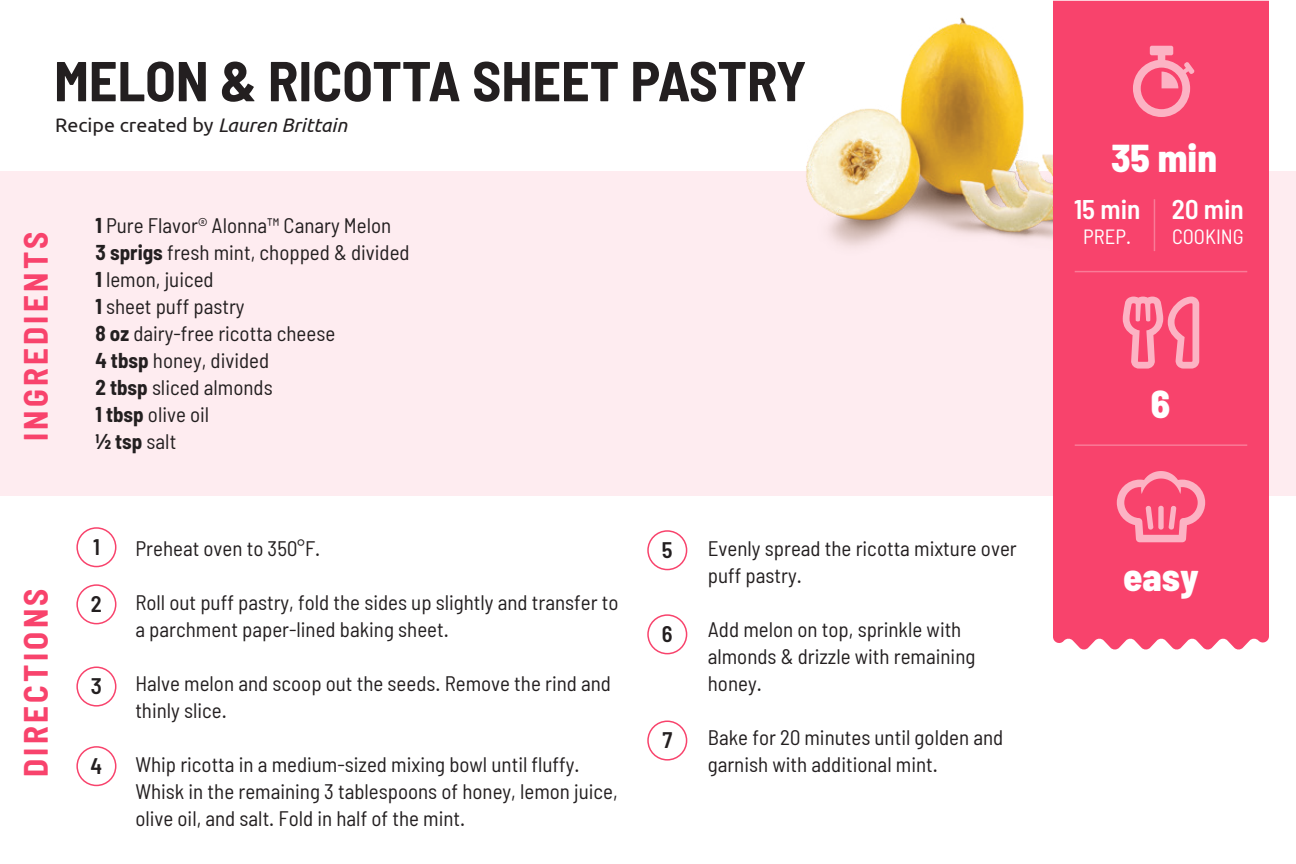
<style>
.page{position:relative;width:1296px;height:864px;background:#fff}
.page>*{position:absolute;margin:0;border:0;box-sizing:border-box;transform-origin:0 0}
.t1{font:700 semi-condensed 56.1px "Barlow";color:#231f20}
.t2{font:800 semi-condensed 39px "Barlow";color:#fff}
.t3{font:700 semi-condensed 33px "Barlow";letter-spacing:.1em;color:#f8436c}
.t4{font:600 semi-condensed 27px "Barlow";color:#fff}
.t5{font:600 semi-condensed 22.5px "Barlow";color:#231f20}
.t6{font:semi-condensed 21px/27px "Barlow";color:#231f20}
.t7{font:semi-condensed 20.7px "Barlow";color:#fff}
.t8{font:19.5px "Ubuntu";color:#231f20}
.s1{font-style:italic}
.s2{font-weight:700}
</style>
<div class="page">
<div style="left:0;top:171px;width:1296px;height:325px;background:#feecf0"></div>
<img style="left:806px;top:0;width:463px;height:247px">
<div style="left:1053px;top:1px;width:216px;height:649px;background:#f8436c"></div>
<svg style="left:1123px;top:297px;width:76px;height:72px;background:#f97492"></svg>
<svg style="left:1117px;top:471px;width:88px;height:71px;background:#f96889"></svg>
<div style="left:1158px;top:506px;width:6px;height:24px;background:#fcb3c4;border-radius:2px"></div>
<svg style="left:1133px;top:46px;width:61px;height:71px;background:#f9708f"></svg>
<hr style="left:1075px;top:271px;width:172px;height:1px;background:#fff">
<hr style="left:1075px;top:444px;width:172px;height:2px;background:#fff">
<hr style="left:1154px;top:199px;width:1px;height:52px;background:#fff">
<div style="left:76px;top:527px;width:40px;height:40px;border:2px solid #f8436c;border-radius:50%"></div>
<div style="left:76px;top:584px;width:40px;height:40px;border:2px solid #f8436c;border-radius:50%"></div>
<div style="left:76px;top:667px;width:40px;height:40px;border:2px solid #f8436c;border-radius:50%"></div>
<div style="left:76px;top:746px;width:40px;height:40px;border:2px solid #f8436c;border-radius:50%"></div>
<div style="left:647px;top:530px;width:40px;height:40px;border:2px solid #f8436c;border-radius:50%"></div>
<div style="left:647px;top:614px;width:40px;height:40px;border:2px solid #f8436c;border-radius:50%"></div>
<div style="left:647px;top:721px;width:40px;height:40px;border:2px solid #f8436c;border-radius:50%"></div>
<h1 class="t1" style="left:54px;top:46px;width:754px">MELON &amp; RICOTTA SHEET PASTRY</h1>
<p class="t8" style="left:55px;top:113px;width:294px">Recipe created by <span class="s1">Lauren Brittain</span></p>
<h3 class="t3" style="left:15px;top:441px;width:211px;rotate:-90deg">INGREDIENTS</h3>
<p class="t6" style="left:95px;top:211px;width:316px"><span class="s2">1</span> Pure Flavor® Alonna™ Canary Melon<br><span class="s2">3 sprigs</span> fresh mint, chopped &amp; divided<br><span class="s2">1</span> lemon, juiced<br><span class="s2">1</span> sheet puff pastry<br><span class="s2">8 oz</span> dairy-free ricotta cheese<br><span class="s2">4 tbsp</span> honey, divided<br><span class="s2">2 tbsp</span> sliced almonds<br><span class="s2">1 tbsp</span> olive oil<br><span class="s2">½ tsp</span> salt</p>
<h3 class="t3" style="left:15px;top:777px;width:190px;rotate:-90deg">DIRECTIONS</h3>
<p class="t5" style="left:93px;top:533px;width:8px">1</p>
<p class="t5" style="left:91px;top:590px;width:12px">2</p>
<p class="t5" style="left:91px;top:672px;width:13px">3</p>
<p class="t5" style="left:91px;top:752px;width:13px">4</p>
<p class="t6" style="left:135px;top:534px;width:186px">Preheat oven to 350°F.</p>
<p class="t6" style="left:135px;top:588px;width:485px">Roll out puff pastry, fold the sides up slightly and transfer to a parchment paper-lined baking sheet.</p>
<p class="t6" style="left:135px;top:669px;width:477px">Halve melon and scoop out the seeds. Remove the rind and thinly slice.</p>
<p class="t6" style="left:135px;top:750px;width:484px">Whip ricotta in a medium-sized mixing bowl until fluffy.<br>Whisk in the remaining 3 tablespoons of honey, lemon juice, olive oil, and salt. Fold in half of the mint.</p>
<p class="t5" style="left:662px;top:536px;width:12px">5</p>
<p class="t5" style="left:662px;top:620px;width:12px">6</p>
<p class="t5" style="left:662px;top:726px;width:11px">7</p>
<p class="t6" style="left:708px;top:534px;width:311px">Evenly spread the ricotta mixture over puff pastry.</p>
<p class="t6" style="left:708px;top:615px;width:269px">Add melon on top, sprinkle with almonds &amp; drizzle with remaining honey.</p>
<p class="t6" style="left:708px;top:723px;width:297px">Bake for 20 minutes until golden and garnish with additional mint.</p>
<h2 class="t2" style="left:1111px;top:133px;width:107px">35 min</h2>
<p class="t4" style="left:1074px;top:193px;width:68px">15 min</p>
<p class="t7" style="left:1083px;top:224px;width:49px">PREP.</p>
<p class="t4" style="left:1172px;top:193px;width:73px">20 min</p>
<p class="t7" style="left:1172px;top:224px;width:73px">COOKING</p>
<h2 class="t2" style="left:1151px;top:380px;width:21px">6</h2>
<h2 class="t2" style="left:1123px;top:553px;width:77px">easy</h2>
</div>
